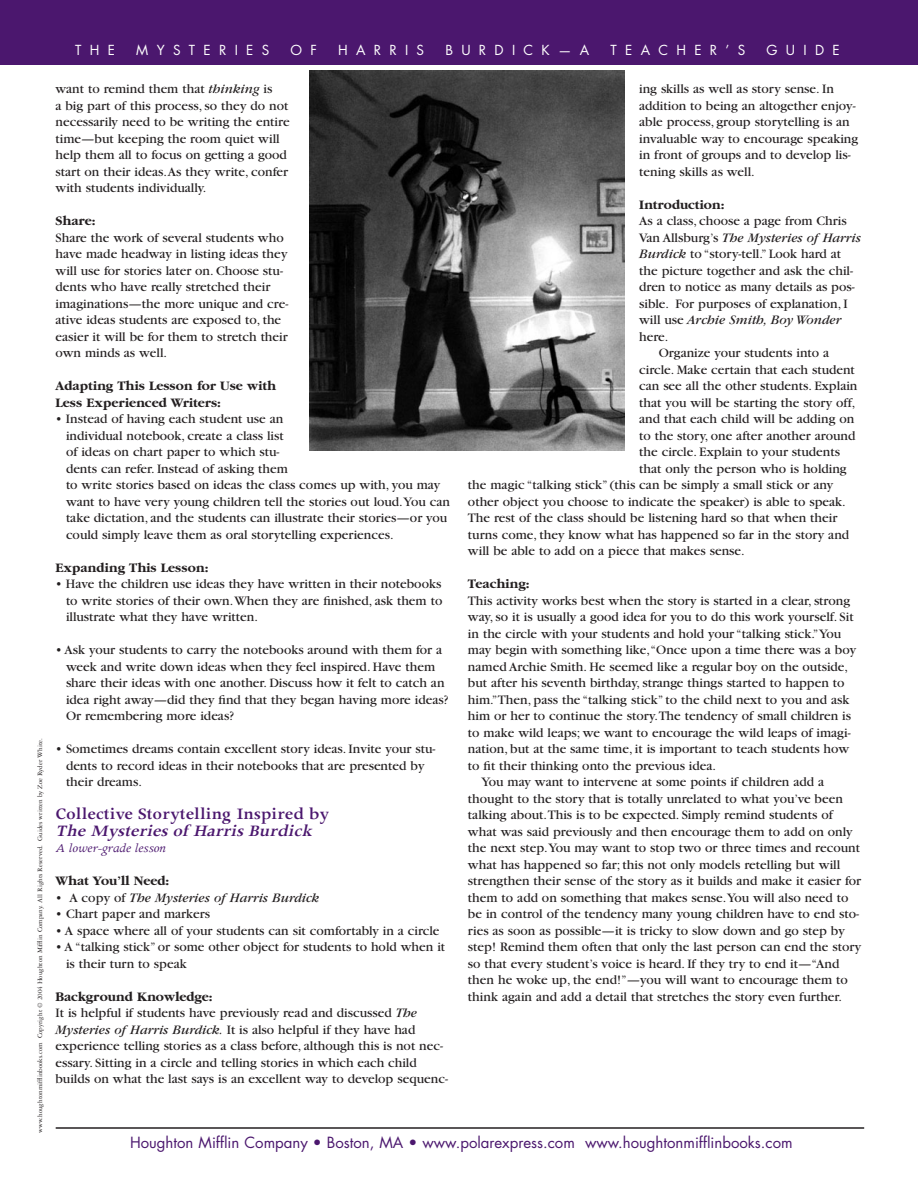
<style>
.page{position:relative;width:918px;height:1188px;background:#fff}
.page>*{position:absolute;margin:0;border:0;box-sizing:border-box;transform-origin:0 0}
.t1{font:600 18px "Apollo";color:#4b176e}
.t2{font:italic 600 18px "Apollo";color:#4b176e}
.t3{font:15px "Futura";color:#4b176e}
.t4{font:13.5px/16.5px "Garamond";color:#231f20}
.t5{font:700 13.5px/16.5px "Garamond";color:#231f20}
.t6{font:italic 13.5px "Garamond";color:#231f20}
.t7{font:13.5px "Futura";letter-spacing:.615em;color:#fff}
.t8{font:italic 13.5px "Apollo";color:#4b176e}
.t9{font:7.2px "Garamond Three";color:#231f20}
.s1{font-style:italic}
.s2{font-style:normal}
.s3{font-weight:700}
</style>
<div class="page">
<img style="left:310px;top:71px;width:314px;height:379px">
<div style="left:0;top:0;width:918px;height:64px;background:#4b176e"></div>
<hr style="left:56px;top:1127px;width:808px;height:2px;background:#231f20">
<p class="t7" style="left:75px;top:44px;width:41px">THE</p>
<p class="t7" style="left:136px;top:44px;width:135px">MYSTERIES</p>
<p class="t7" style="left:291px;top:44px;width:28px">O F</p>
<p class="t7" style="left:338px;top:44px;width:88px">HARRIS</p>
<p class="t7" style="left:445px;top:44px;width:145px">BURDICK—A</p>
<p class="t7" style="left:611px;top:44px;width:136px">TEACHER’S</p>
<p class="t7" style="left:767px;top:44px;width:75px">GUIDE</p>
<p class="t9" style="left:38px;top:1133px;width:396px;rotate:-90deg">www.houghtonmifflinbooks.com Copyright © 2004 Houghton Mifflin Company. All Rights Reserved. Guides written by Zoe Ryder White.</p>
<p class="t4" style="left:56px;top:82px;width:236px">want to remind them that <span class="s1">thinking</span> is<br>a big part of this process, so they do not necessarily need to be writing the entire time—but keeping the room quiet will help them all to focus on getting a good start on their ideas.As they write, confer with students individually.</p>
<p class="t5" style="left:56px;top:214px;width:42px">Share:</p>
<p class="t4" style="left:56px;top:231px;width:234px">Share the work of several students who have made headway in listing ideas they will use for stories later on. Choose stu&shy;dents who have really stretched their imaginations—the more unique and cre&shy;ative ideas students are exposed to, the easier it will be for them to stretch their own minds as well.</p>
<p class="t5" style="left:56px;top:379px;width:222px">Adapting This Lesson for Use with<br>Less Experienced Writers:</p>
<p class="t4" style="left:66px;top:412px;width:385px;text-indent:-11px">• Instead of having each student use an<br>individual notebook, create a class list<br>of ideas on chart paper to which stu-<br>dents can refer. Instead of asking them<br>to write stories based on ideas the class comes up with, you may want to have very young children tell the stories out loud.You can take dictation, and the students can illustrate their stories—or you could simply leave them as oral storytelling experiences.</p>
<p class="t5" style="left:56px;top:560px;width:154px">Expanding This Lesson:</p>
<p class="t4" style="left:66px;top:577px;width:378px;text-align:justify;text-indent:-11px">• Have the children use ideas they have written in their notebooks to write stories of their own.When they are finished, ask them to illustrate what they have written.</p>
<p class="t4" style="left:66px;top:643px;width:384px;text-indent:-11px">• Ask your students to carry the notebooks around with them for a week and write down ideas when they feel inspired. Have them share their ideas with one another. Discuss how it felt to catch an idea right away—did they find that they began having more ideas?<br>Or remembering more ideas?</p>
<p class="t4" style="left:66px;top:742px;width:371px;text-indent:-11px">• Sometimes dreams contain excellent story ideas. Invite your stu&shy;dents to record ideas in their notebooks that are presented by their dreams.</p>
<h1 class="t1" style="left:56px;top:808px;width:275px">Collective Storytelling Inspired by</h1>
<h1 class="t2" style="left:56px;top:824px;width:262px">The Mysteries of Harris Burdick</h1>
<p class="t8" style="left:56px;top:844px;width:112px">A lower-grade lesson</p>
<p class="t5" style="left:56px;top:874px;width:115px">What You’ll Need:</p>
<p class="t6" style="left:56px;top:893px;width:265px"><span class="s2">• A copy of</span> The Mysteries of Harris Burdick</p>
<p class="t4" style="left:56px;top:907px;width:156px">• Chart paper and markers</p>
<p class="t4" style="left:56px;top:924px;width:386px">• A space where all of your students can sit comfortably in a circle</p>
<p class="t4" style="left:66px;top:940px;width:381px;text-indent:-11px">• A “talking stick” or some other object for students to hold when it is their turn to speak</p>
<p class="t4" style="left:56px;top:990px;width:394px"><span class="s3">Background Knowledge:<br></span>It is helpful if students have previously read and discussed <span class="s1">The Mysteries of Harris Burdick.</span> It is also helpful if they have had experience telling stories as a class before, although this is not nec&shy;essary. Sitting in a circle and telling stories in which each child builds on what the last says is an excellent way to develop sequenc-</p>
<p class="t4" style="left:639px;top:82px;width:221px">ing skills as well as story sense. In addition to being an altogether enjoy&shy;able process, group storytelling is an invaluable way to encourage speaking in front of groups and to develop lis&shy;tening skills as well.</p>
<p class="t5" style="left:639px;top:197px;width:87px">Introduction:</p>
<p class="t4" style="left:639px;top:214px;width:209px">As a class, choose a page from Chris</p>
<p class="t6" style="left:639px;top:233px;width:223px"><span class="s2">Van Allsburg’s</span> The Mysteries of Harris</p>
<p class="t4" style="left:639px;top:247px;width:204px"><span class="s1">Burdick</span> to “story-tell.” Look hard at</p>
<p class="t4" style="left:639px;top:264px;width:215px">the picture together and ask the chil-</p>
<p class="t4" style="left:639px;top:280px;width:217px">dren to notice as many details as pos-</p>
<p class="t4" style="left:639px;top:297px;width:210px">sible. For purposes of explanation, I</p>
<p class="t6" style="left:639px;top:316px;width:204px"><span class="s2">will use</span> Archie Smith, Boy Wonder</p>
<p class="t4" style="left:639px;top:330px;width:31px">here.</p>
<p class="t4" style="left:659px;top:346px;width:172px">Organize your students into a</p>
<p class="t4" style="left:639px;top:363px;width:217px">circle. Make certain that each student</p>
<p class="t4" style="left:639px;top:379px;width:220px">can see all the other students. Explain</p>
<p class="t4" style="left:639px;top:396px;width:218px">that you will be starting the story off,</p>
<p class="t4" style="left:639px;top:412px;width:217px">and that each child will be adding on</p>
<p class="t4" style="left:639px;top:429px;width:218px">to the story, one after another around</p>
<p class="t4" style="left:639px;top:445px;width:202px">the circle. Explain to your students</p>
<p class="t4" style="left:639px;top:462px;width:209px">that only the person who is holding</p>
<p class="t4" style="left:468px;top:478px;width:367px">the magic “talking stick” (this can be simply a small stick or any</p>
<p class="t4" style="left:468px;top:495px;width:379px">other object you choose to indicate the speaker) is able to speak.</p>
<p class="t4" style="left:468px;top:511px;width:371px">The rest of the class should be listening hard so that when their</p>
<p class="t4" style="left:468px;top:528px;width:383px">turns come, they know what has happened so far in the story and</p>
<p class="t4" style="left:468px;top:544px;width:278px">will be able to add on a piece that makes sense.</p>
<p class="t5" style="left:468px;top:577px;width:63px">Teaching:</p>
<p class="t4" style="left:468px;top:594px;width:384px">This activity works best when the story is started in a clear, strong</p>
<p class="t4" style="left:468px;top:610px;width:387px">way, so it is usually a good idea for you to do this work yourself. Sit</p>
<p class="t4" style="left:468px;top:627px;width:375px">in the circle with your students and hold your “talking stick.”You</p>
<p class="t4" style="left:468px;top:643px;width:390px">may begin with something like,“Once upon a time there was a boy</p>
<p class="t4" style="left:468px;top:660px;width:382px">named Archie Smith. He seemed like a regular boy on the outside,</p>
<p class="t4" style="left:468px;top:676px;width:378px">but after his seventh birthday, strange things started to happen to</p>
<p class="t4" style="left:468px;top:693px;width:383px">him.”Then, pass the “talking stick” to the child next to you and ask</p>
<p class="t4" style="left:468px;top:709px;width:385px">him or her to continue the story.The tendency of small children is</p>
<p class="t4" style="left:468px;top:726px;width:384px">to make wild leaps; we want to encourage the wild leaps of imagi-</p>
<p class="t4" style="left:468px;top:742px;width:383px">nation, but at the same time, it is important to teach students how</p>
<p class="t4" style="left:468px;top:759px;width:250px">to fit their thinking onto the previous idea.</p>
<p class="t4" style="left:481px;top:775px;width:344px">You may want to intervene at some points if children add a</p>
<p class="t4" style="left:468px;top:792px;width:376px">thought to the story that is totally unrelated to what you’ve been</p>
<p class="t4" style="left:468px;top:808px;width:366px">talking about.This is to be expected. Simply remind students of</p>
<p class="t4" style="left:468px;top:825px;width:386px">what was said previously and then encourage them to add on only</p>
<p class="t4" style="left:468px;top:841px;width:394px">the next step.You may want to stop two or three times and recount</p>
<p class="t4" style="left:468px;top:858px;width:374px">what has happened so far; this not only models retelling but will</p>
<p class="t4" style="left:468px;top:874px;width:395px">strengthen their sense of the story as it builds and make it easier for</p>
<p class="t4" style="left:468px;top:891px;width:382px">them to add on something that makes sense.You will also need to</p>
<p class="t4" style="left:468px;top:907px;width:393px">be in control of the tendency many young children have to end sto-</p>
<p class="t4" style="left:468px;top:924px;width:378px">ries as soon as possible—it is tricky to slow down and go step by</p>
<p class="t4" style="left:468px;top:940px;width:395px">step! Remind them often that only the last person can end the story</p>
<p class="t4" style="left:468px;top:957px;width:373px">so that every student’s voice is heard. If they try to end it—“And</p>
<p class="t4" style="left:468px;top:973px;width:381px">then he woke up, the end!”—you will want to encourage them to</p>
<p class="t4" style="left:468px;top:990px;width:376px">think again and add a detail that stretches the story even further.</p>
<p class="t3" style="left:130px;top:1135px;width:664px">Houghton Mifflin Company • Boston, MA • www.polarexpress.com www.houghtonmifflinbooks.com</p>
</div>
